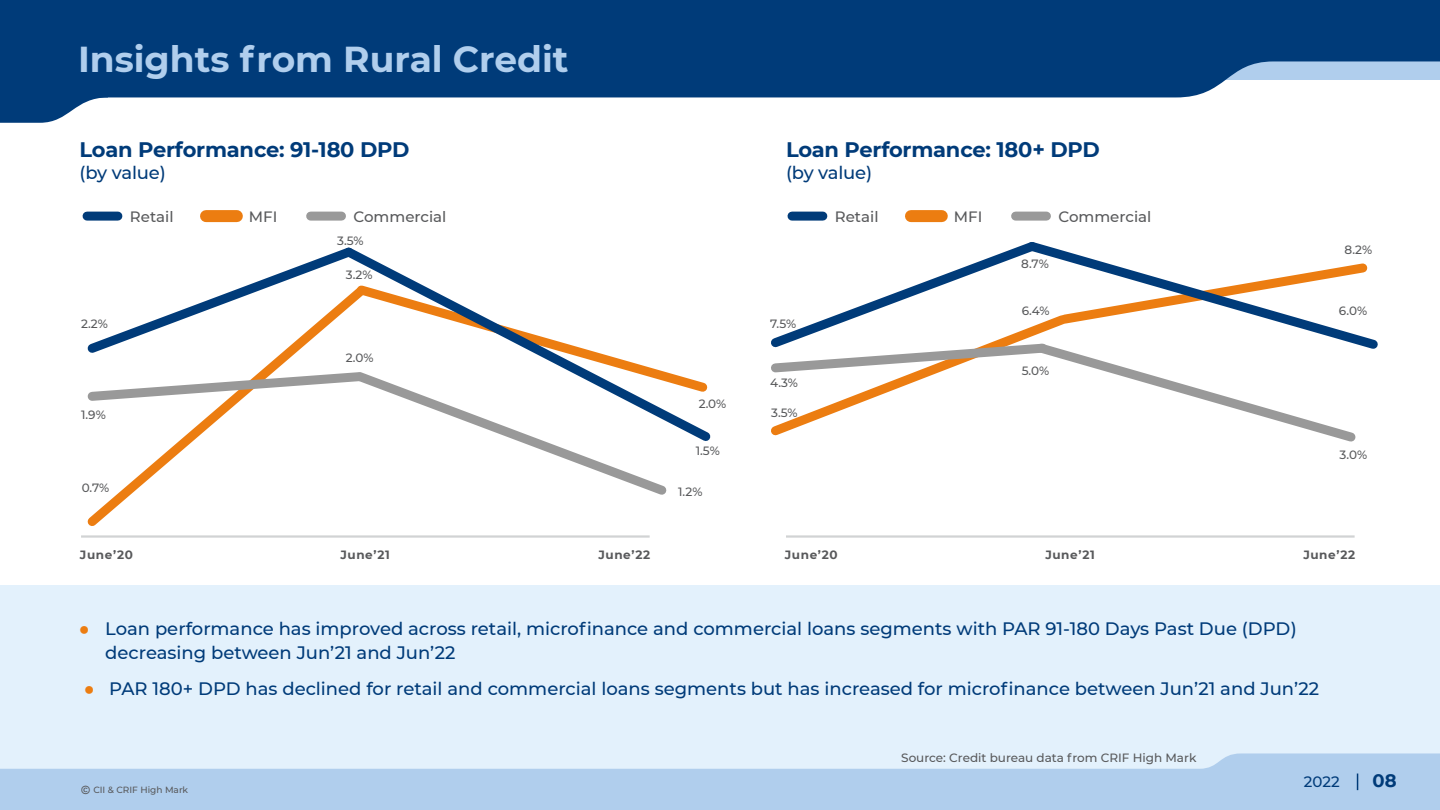
<style>
.page{position:relative;width:1440px;height:810px;background:#fff}
.page>*{position:absolute;margin:0;border:0;box-sizing:border-box;transform-origin:0 0}
.t1{font:700 36px "Montserrat";color:#b0ceed}
.t2{font:700 21px "Montserrat";letter-spacing:-.01em;color:#003b79}
.t3{font:500 18px/24px "Montserrat";color:#003b79}
.t4{font:700 18px "Montserrat";color:#003b79}
.t5{font:500 15px "Montserrat";color:#58595b}
.t6{font:500 15px "Montserrat";color:#003b79}
.t7{font:500 12px "Montserrat";color:#58595b}
.t8{font:700 12px "Montserrat";letter-spacing:.05em;color:#58595b}
.t9{font:500 9px "Montserrat";color:#58595b}
.s1{font-family:"Arial";font-weight:700;color:#ec7d11}
.s2{font-family:"Arial";font-weight:700;font-size:11.4px}
</style>
<div class="page">
<div style="left:0;top:586px;width:1440px;height:224px;background:#e3f1fc"></div>
<hr style="left:786px;top:535px;width:569px;height:3px;background:#d1d3d4">
<hr style="left:81px;top:535px;width:569px;height:3px;background:#d1d3d4">
<svg style="left:0;top:97px;width:108px;height:26px"></svg>
<div style="left:0;top:0;width:1440px;height:97px;background:#003b79"></div>
<svg style="left:0;top:753px;width:1440px;height:57px;fill:#b0ceed"></svg>
<div style="left:87px;top:212px;width:31px;height:9px;background:#003b79"></div>
<div style="left:206px;top:210px;width:31px;height:12px;background:#ec7d11"></div>
<div style="left:311px;top:212px;width:30px;height:9px;background:#999"></div>
<div style="left:792px;top:212px;width:31px;height:9px;background:#003b79"></div>
<div style="left:911px;top:210px;width:31px;height:12px;background:#ec7d11"></div>
<div style="left:1016px;top:212px;width:30px;height:9px;background:#999"></div>
<svg style="left:1357px;top:774px;width:1px;height:16px"></svg>
<svg style="left:87px;top:502px;width:35px;height:24px"></svg>
<svg style="left:87px;top:247px;width:624px;height:255px"></svg>
<svg style="left:771px;top:242px;width:607px;height:200px"></svg>
<h1 class="t1" style="left:78px;top:33px;width:492px">Insights from Rural Credit</h1>
<p class="t2" style="left:80px;top:134px;width:331px">Loan Performance: 91-180 DPD</p>
<p class="t3" style="left:80px;top:159px;width:88px">(by value)</p>
<p class="t2" style="left:786px;top:134px;width:315px">Loan Performance: 180+ DPD</p>
<p class="t3" style="left:786px;top:159px;width:88px">(by value)</p>
<p class="t7" style="left:81px;top:315px;width:28px">2.2%</p>
<p class="t7" style="left:81px;top:406px;width:26px">1.9%</p>
<p class="t7" style="left:82px;top:480px;width:29px">0.7%</p>
<p class="t5" style="left:130px;top:206px;width:45px">Retail</p>
<p class="t5" style="left:249px;top:206px;width:30px">MFI</p>
<p class="t5" style="left:354px;top:206px;width:94px">Commercial</p>
<p class="t5" style="left:835px;top:206px;width:45px">Retail</p>
<p class="t5" style="left:954px;top:206px;width:30px">MFI</p>
<p class="t5" style="left:1058px;top:206px;width:94px">Commercial</p>
<p class="t7" style="left:337px;top:232px;width:28px">3.5%</p>
<p class="t7" style="left:346px;top:266px;width:28px">3.2%</p>
<p class="t7" style="left:346px;top:349px;width:29px">2.0%</p>
<p class="t7" style="left:699px;top:395px;width:29px">2.0%</p>
<p class="t7" style="left:696px;top:442px;width:26px">1.5%</p>
<p class="t7" style="left:678px;top:484px;width:26px">1.2%</p>
<p class="t7" style="left:770px;top:315px;width:28px">7.5%</p>
<p class="t7" style="left:770px;top:375px;width:29px">4.3%</p>
<p class="t7" style="left:771px;top:404px;width:28px">3.5%</p>
<p class="t7" style="left:1021px;top:255px;width:29px">8.7%</p>
<p class="t7" style="left:1022px;top:302px;width:29px">6.4%</p>
<p class="t7" style="left:1022px;top:363px;width:29px">5.0%</p>
<p class="t7" style="left:1345px;top:241px;width:29px">8.2%</p>
<p class="t7" style="left:1339px;top:302px;width:30px">6.0%</p>
<p class="t7" style="left:1340px;top:447px;width:29px">3.0%</p>
<p class="t8" style="left:80px;top:546px;width:54px">June’20</p>
<p class="t8" style="left:340px;top:546px;width:51px">June’21</p>
<p class="t8" style="left:598px;top:546px;width:53px">June’22</p>
<p class="t8" style="left:785px;top:546px;width:54px">June’20</p>
<p class="t8" style="left:1045px;top:546px;width:51px">June’21</p>
<p class="t8" style="left:1303px;top:546px;width:53px">June’22</p>
<p class="t3" style="left:105px;top:616px;width:1193px;text-indent:-26px"><span class="s1">●</span> Loan performance has improved across retail, microfinance and commercial loans segments with PAR 91-180 Days Past Due (DPD) decreasing between Jun’21 and Jun’22</p>
<p class="t3" style="left:84px;top:676px;width:1237px"><span class="s1">●</span> PAR 180+ DPD has declined for retail and commercial loans segments but has increased for microfinance between Jun’21 and Jun’22</p>
<p class="t9" style="left:82px;top:784px;width:108px"><span class="s2">©</span> CII &amp; CRIF High Mark</p>
<p class="t7" style="left:901px;top:750px;width:297px">Source: Credit bureau data from CRIF High Mark</p>
<p class="t6" style="left:1304px;top:771px;width:37px">2022</p>
<p class="t4" style="left:1373px;top:768px;width:26px">08</p>
</div>
